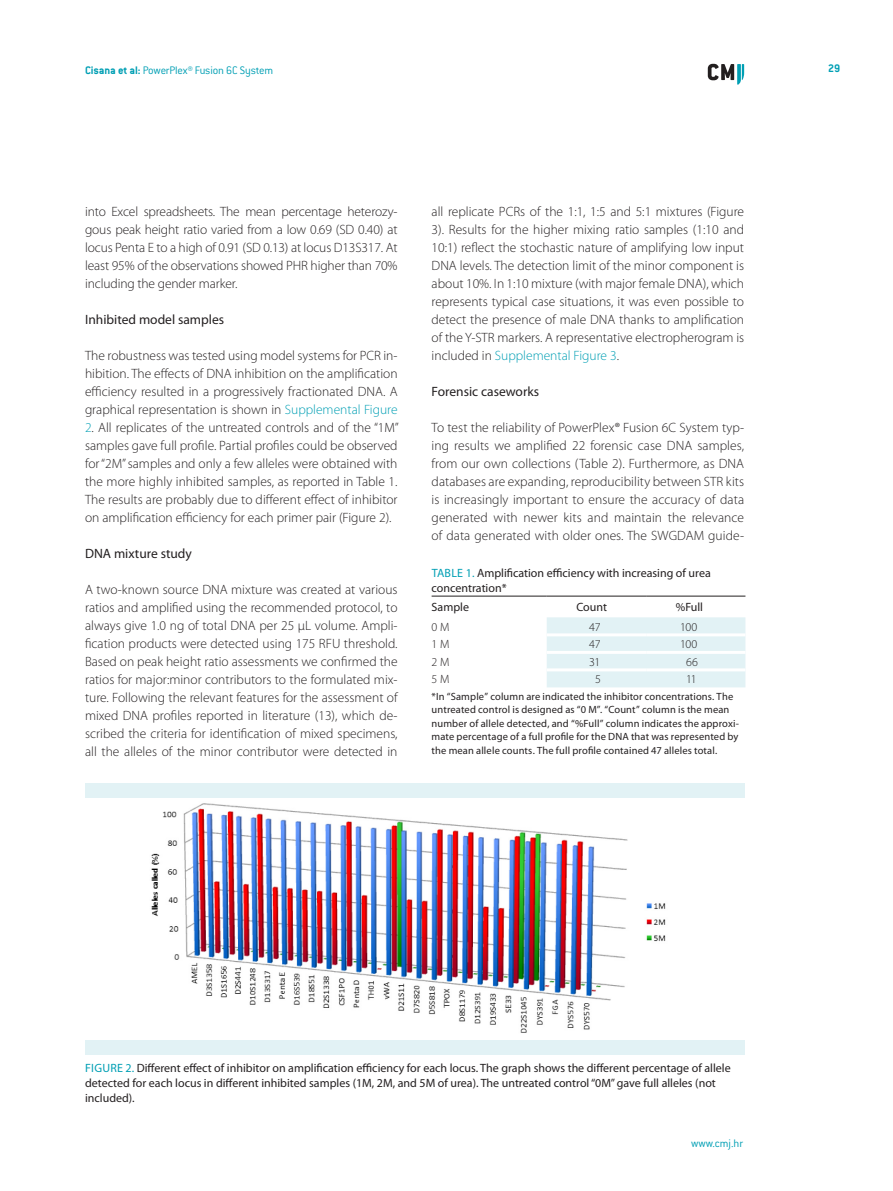
<style>
.page{position:relative;width:893px;height:1191px;background:#fff}
.page>*{position:absolute;margin:0;border:0;box-sizing:border-box;transform-origin:0 0}
.CMJ_-__body{font:300 13.5px/18px "Myriad Pro";color:#231f20;text-align:justify}
.CMJ_-_N3{font:13.5px "Myriad Pro";color:#231f20}
.CMJ_-_table_title_he{font:12px/15px "Myriad Pro";color:#231f20}
.t1{font:300 12px "ITC Conduit LTCE";letter-spacing:-.015em;color:#009fb4}
.CMJ_-_table{font:300 12px "Myriad Pro";letter-spacing:-.035em;color:#231f20}
.CMJ_-_table_title_he-2{font:12px "Myriad Pro";color:#009fb4}
.t2{font:700 12px "ITC Conduit LTCE";color:#009fb4}
.CMJ_-_table_footnote{font:10.5px/13.5px "Myriad Pro";letter-spacing:.01em;color:#231f20}
.s1{font-weight:700}
.s2{color:#009fb4}
</style>
<div class="page">
<svg style="left:708px;top:64px;width:36px;height:21px"></svg>
<img style="left:151px;top:803px;width:515px;height:230px">
<div style="left:85px;top:782px;width:659px;height:15px;background:#e2f2f5"></div>
<div style="left:85px;top:1040px;width:659px;height:14px;background:#e2f2f5"></div>
<div style="left:547px;top:617px;width:198px;height:70px;background:#e2f2f5"></div>
<hr style="left:432px;top:596px;width:115px;height:1px;background:#231f20">
<hr style="left:547px;top:596px;width:99px;height:1px;background:#231f20">
<hr style="left:646px;top:596px;width:99px;height:1px;background:#231f20">
<hr style="left:547px;top:633px;width:99px;height:3px;background:#fff">
<hr style="left:646px;top:633px;width:99px;height:3px;background:#fff">
<hr style="left:547px;top:651px;width:99px;height:3px;background:#fff">
<hr style="left:646px;top:651px;width:99px;height:3px;background:#fff">
<hr style="left:547px;top:668px;width:99px;height:3px;background:#fff">
<hr style="left:646px;top:668px;width:99px;height:3px;background:#fff">
<p class="t1" style="left:85px;top:63px;width:190px"><span class="s1">Cisana et al:</span> PowerPlex® Fusion 6C System</p>
<p class="t2" style="left:828px;top:61px;width:14px">29</p>
<p class="CMJ_-__body" style="left:85px;top:202px;width:314px">into Excel spreadsheets. The mean percentage heterozy&shy;gous peak height ratio varied from a low 0.69 (SD 0.40) at locus Penta E to a high of 0.91 (SD 0.13) at locus D13S317. At least 95% of the observations showed PHR higher than 70% including the gender marker.</p>
<p class="CMJ_-_N3" style="left:85px;top:311px;width:141px">Inhibited model samples</p>
<p class="CMJ_-__body" style="left:85px;top:346px;width:314px">The robustness was tested using model systems for PCR in&shy;hibition. The effects of DNA inhibition on the amplification efficiency resulted in a progressively fractionated DNA. A graphical representation is shown in <span class="s2">Supplemental Figure</span></p>
<p class="CMJ_-__body" style="left:85px;top:418px;width:315px"><span class="s2">2</span>. All replicates of the untreated controls and of the “1M” samples gave full profile. Partial profiles could be observed for “2M” samples and only a few alleles were obtained with the more highly inhibited samples, as reported in Table 1.<br>The results are probably due to different effect of inhibitor on amplification efficiency for each primer pair (Figure 2).</p>
<p class="CMJ_-_N3" style="left:85px;top:545px;width:108px">DNA mixture study</p>
<p class="CMJ_-__body" style="left:85px;top:580px;width:314px">A two-known source DNA mixture was created at various ratios and amplified using the recommended protocol, to always give 1.0 ng of total DNA per 25 µL volume. Ampli&shy;fication products were detected using 175 RFU threshold.<br>Based on peak height ratio assessments we confirmed the ratios for major:minor contributors to the formulated mix&shy;ture. Following the relevant features for the assessment of mixed DNA profiles reported in literature (13), which de&shy;scribed the criteria for identification of mixed specimens, all the alleles of the minor contributor were detected in</p>
<p class="CMJ_-__body" style="left:432px;top:202px;width:314px">all replicate PCRs of the 1:1, 1:5 and 5:1 mixtures (Figure 3). Results for the higher mixing ratio samples (1:10 and 10:1) reflect the stochastic nature of amplifying low input DNA levels. The detection limit of the minor component is about 10%. In 1:10 mixture (with major female DNA), which represents typical case situations, it was even possible to detect the presence of male DNA thanks to amplification of the Y-STR markers. A representative electropherogram is included in <span class="s2">Supplemental Figure 3</span>.</p>
<p class="CMJ_-_N3" style="left:432px;top:383px;width:109px">Forensic caseworks</p>
<p class="CMJ_-__body" style="left:432px;top:418px;width:314px">To test the reliability of PowerPlex® Fusion 6C System typ&shy;ing results we amplified 22 forensic case DNA samples, from our own collections (Table 2). Furthermore, as DNA databases are expanding, reproducibility between STR kits is increasingly important to ensure the accuracy of data generated with newer kits and maintain the relevance of data generated with older ones. The SWGDAM guide-</p>
<p class="CMJ_-_table_title_he" style="left:432px;top:565px;width:281px;text-indent:34px"><span class="s2">1.</span> Amplification efficiency with increasing of urea concentration*</p>
<p class="CMJ_-_table_title_he" style="left:432px;top:599px;width:39px">Sample</p>
<p class="CMJ_-_table_title_he" style="left:576px;top:599px;width:32px">Count</p>
<p class="CMJ_-_table_title_he" style="left:676px;top:599px;width:29px">%Full</p>
<p class="CMJ_-_table" style="left:432px;top:619px;width:19px">0 M</p>
<p class="CMJ_-_table" style="left:589px;top:619px;width:13px">47</p>
<p class="CMJ_-_table" style="left:680px;top:619px;width:19px">100</p>
<p class="CMJ_-_table" style="left:432px;top:637px;width:19px">1 M</p>
<p class="CMJ_-_table" style="left:589px;top:637px;width:13px">47</p>
<p class="CMJ_-_table" style="left:680px;top:637px;width:19px">100</p>
<p class="CMJ_-_table" style="left:432px;top:654px;width:19px">2 M</p>
<p class="CMJ_-_table" style="left:589px;top:654px;width:13px">31</p>
<p class="CMJ_-_table" style="left:686px;top:654px;width:13px">66</p>
<p class="CMJ_-_table" style="left:432px;top:672px;width:19px">5 M</p>
<p class="CMJ_-_table" style="left:595px;top:672px;width:7px">5</p>
<p class="CMJ_-_table" style="left:686px;top:672px;width:12px">11</p>
<p class="CMJ_-_table_footnote" style="left:432px;top:689px;width:309px">*In “Sample” column are indicated the inhibitor concentrations. The untreated control is designed as “0 M”. “Count” column is the mean number of allele detected, and “%Full” column indicates the approxi&shy;mate percentage of a full profile for the DNA that was represented by the mean allele counts. The full profile contained 47 alleles total.</p>
<p class="CMJ_-_table_title_he-2" style="left:432px;top:565px;width:13px">Table</p>
<p class="CMJ_-_table_title_he" style="left:85px;top:1060px;width:647px;text-indent:41px"><span class="s2">2.</span> Different effect of inhibitor on amplification efficiency for each locus. The graph shows the different percentage of allele detected for each locus in different inhibited samples (1M, 2M, and 5M of urea). The untreated control “0M” gave full alleles (not included).</p>
<p class="CMJ_-_table_title_he-2" style="left:85px;top:1060px;width:25px">Figure</p>
<p class="t1" style="left:691px;top:1136px;width:54px">www.cmj.hr</p>
</div>
